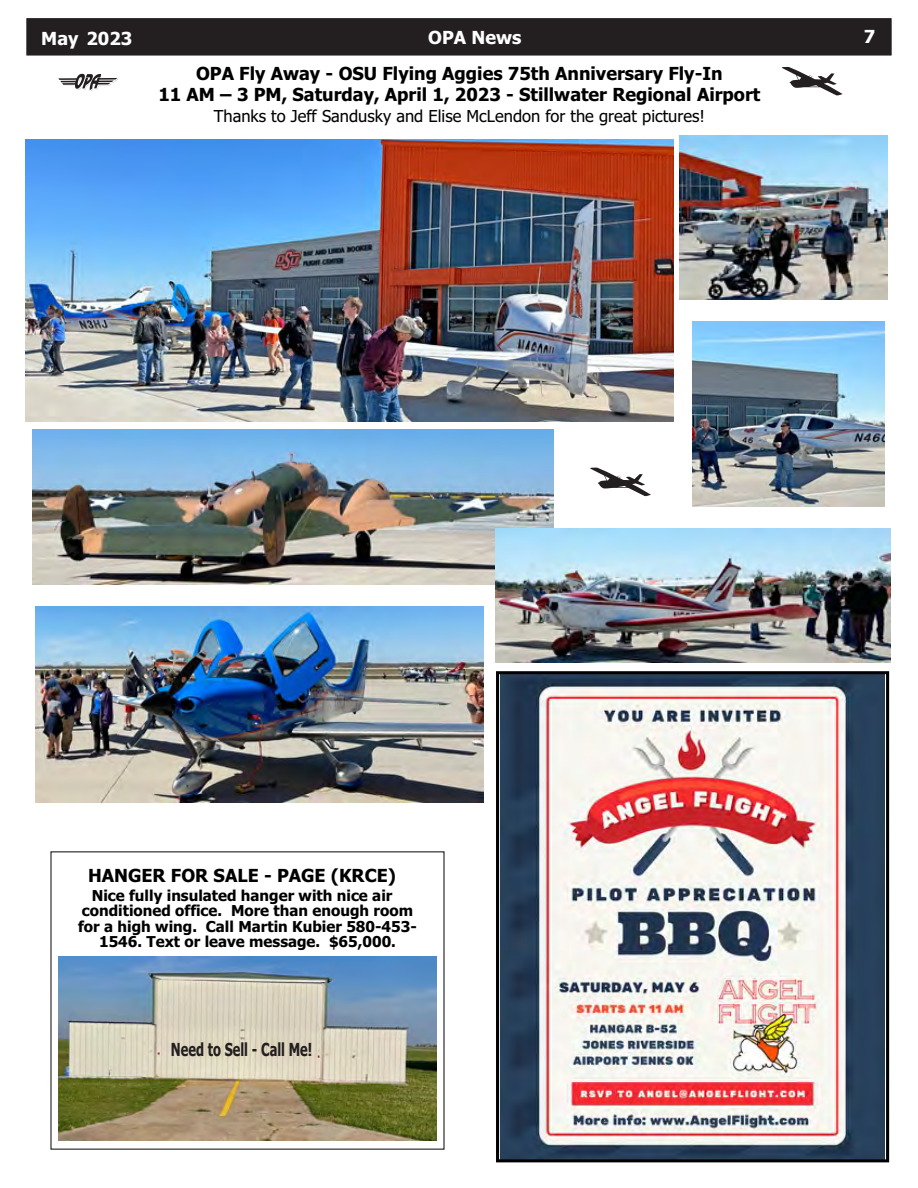
<style>
.page{position:relative;width:918px;height:1188px;background:#fff}
.page>*{position:absolute;margin:0;border:0;box-sizing:border-box;transform-origin:0 0}
.t1{font:700 18px/21.8px "Tahoma";color:#000;text-align:center}
.t2{font:700 18px "Tahoma";color:#fff}
.t3{font:700 18px "Tahoma";color:#231f20;scale:.71 1}
.t4{font:16.5px "Tahoma";color:#000}
.t5{font:700 15px "Tahoma";color:#000}
</style>
<div class="page">
<div style="left:27px;top:19px;width:864px;height:36px;background:#231f20"></div>
<svg style="left:782px;top:67px;width:61px;height:29px"></svg>
<svg style="left:58px;top:73px;width:60px;height:18px"></svg>
<img style="left:501px;top:675px;width:383px;height:483px">
<div style="left:496px;top:671px;width:393px;height:491px;border:3px solid #000"></div>
<img style="left:59px;top:956px;width:377px;height:185px">
<img style="left:26px;top:140px;width:648px;height:281px">
<img style="left:35px;top:606px;width:448px;height:196px">
<img style="left:33px;top:429px;width:521px;height:155px">
<img style="left:680px;top:135px;width:207px;height:164px">
<img style="left:496px;top:529px;width:394px;height:134px">
<img style="left:692px;top:321px;width:192px;height:186px">
<svg style="left:590px;top:467px;width:61px;height:30px"></svg>
<p class="t2" style="left:38px;top:28px;width:111px">March 2013</p>
<p class="t2" style="left:856px;top:30px;width:13px">8</p>
<p class="t2" style="left:41px;top:31px;width:92px">May 2023</p>
<p class="t2" style="left:428px;top:30px;width:95px">OPA News</p>
<p class="t2" style="left:864px;top:29px;width:13px">7</p>
<p class="t1" style="left:158px;top:64px;width:603px">OPA Fly Away - OSU Flying Aggies 75th Anniversary Fly-In<br>11 AM – 3 PM, Saturday, April 1, 2023 - Stillwater Regional Airport</p>
<p class="t4" style="left:214px;top:109px;width:493px">Thanks to Jeff Sandusky and Elise McLendon for the great pictures!</p>
<p class="t1" style="left:88px;top:866px;width:309px">HANGER FOR SALE - PAGE (KRCE)</p>
<p class="t5" style="left:92px;top:890px;width:302px">Nice fully insulated hanger with nice air</p>
<p class="t5" style="left:82px;top:905px;width:333px">conditioned office. More than enough room</p>
<p class="t5" style="left:78px;top:920px;width:340px">for a high wing. Call Martin Kubier 580-453-</p>
<p class="t5" style="left:99px;top:936px;width:298px">1546. Text or leave message. $65,000.</p>
<p class="t3" style="left:171px;top:1042px;width:201px">Need to Sell - Call Me!</p>
</div>
